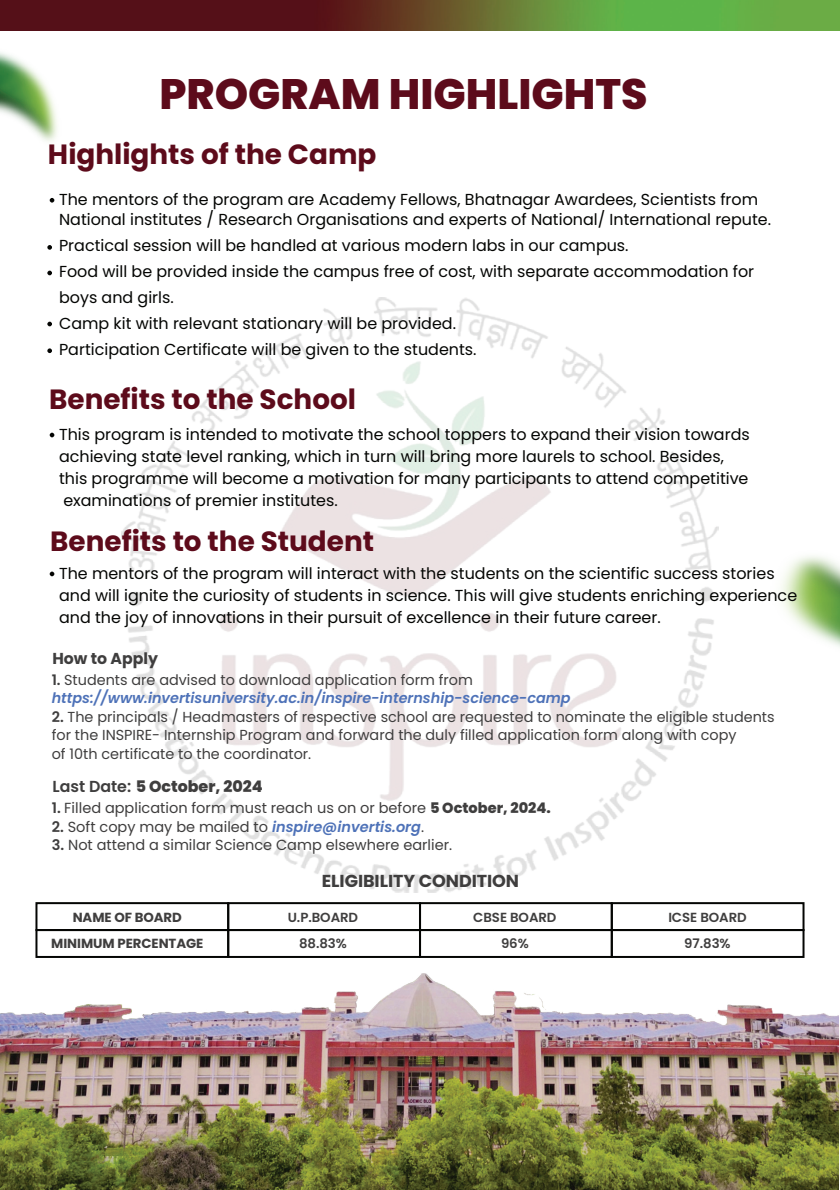
<style>
.page{position:relative;width:840px;height:1190px;background:#fff}
.page>*{position:absolute;margin:0;border:0;box-sizing:border-box;transform-origin:0 0}
.t1{font:800 42.6px "Poppins";color:#5d0b1b}
.t2{font:700 27.8px "Poppins";color:#5d0b1b}
.t3{font:700 17.4px "Poppins";letter-spacing:-.005em;color:#3f3e3e}
.t4{font:16px/22px "Poppins";color:#040503}
.t5{font:800 16px "Poppins";color:#3f3e3e}
.t6{font:700 15.8px "Poppins";color:#3f3e3e}
.t7{font:14.6px/18.4px "Poppins";color:#3f3e3e}
.t8{font:italic 600 14.6px/18.4px "Poppins";color:#4e72b8}
.t9{font:600 13.2px/25.6px "Poppins";letter-spacing:-.005em;color:#3f3e3e;text-align:center}
.t10{font:700 13.2px/25.6px "Poppins";letter-spacing:-.005em;color:#3f3e3e;text-align:center}
.s1{font-style:normal;color:#3f3e3e}
.s2{font-weight:400;font-style:normal;color:#3f3e3e}
.s3{font-weight:600}
.s4{font-weight:800}
.s5{font-weight:600;font-style:italic;color:#4e72b8}
</style>
<div class="page">
<img style="left:122px;top:297px;width:596px;height:596px">
<img style="left:0;top:0;width:840px;height:30px">
<img style="left:781px;top:556px;width:59px;height:91px">
<img style="left:0;top:52px;width:57px;height:89px">
<div style="left:35px;top:902px;width:194px;height:29px;border:2px solid #040503"></div>
<div style="left:227px;top:902px;width:194px;height:29px;border:2px solid #040503"></div>
<div style="left:419px;top:902px;width:194px;height:29px;border:2px solid #040503"></div>
<div style="left:611px;top:902px;width:194px;height:29px;border:2px solid #040503"></div>
<div style="left:35px;top:929px;width:194px;height:29px;border:2px solid #040503"></div>
<div style="left:227px;top:929px;width:194px;height:29px;border:2px solid #040503"></div>
<div style="left:419px;top:929px;width:194px;height:29px;border:2px solid #040503"></div>
<div style="left:611px;top:929px;width:194px;height:29px;border:2px solid #040503"></div>
<svg style="left:50px;top:198px;width:4px;height:5px"></svg>
<svg style="left:47px;top:245px;width:5px;height:5px"></svg>
<svg style="left:47px;top:271px;width:5px;height:4px"></svg>
<svg style="left:47px;top:322px;width:5px;height:4px"></svg>
<svg style="left:47px;top:348px;width:5px;height:5px"></svg>
<svg style="left:50px;top:433px;width:4px;height:4px"></svg>
<svg style="left:50px;top:572px;width:4px;height:4px"></svg>
<img style="left:0;top:973px;width:838px;height:217px">
<h1 class="t1" style="left:159px;top:70px;width:490px">PROGRAM HIGHLIGHTS</h1>
<h2 class="t2" style="left:48px;top:138px;width:330px">Highlights of the Camp</h2>
<p class="t4" style="left:59px;top:190px;width:714px;line-height:20px">The mentors of the program are Academy Fellows, Bhatnagar Awardees, Scientists from<br>National institutes / Research Organisations and experts of National/ International repute.</p>
<p class="t4" style="left:59px;top:233px;width:697px;line-height:26px">Practical session will be handled at various modern labs in our campus.<br>Food will be provided inside the campus free of cost, with separate accommodation for boys and girls.<br>Camp kit with relevant stationary will be provided.<br>Participation Certificate will be given to the students.</p>
<h2 class="t2" style="left:49px;top:383px;width:308px">Benefits to the School</h2>
<p class="t4" style="left:59px;top:424px;width:692px">This program is intended to motivate the school toppers to expand their vision towards achieving state level ranking, which in turn will bring more laurels to school. Besides, this programme will become a motivation for many participants to attend competitive examinations of premier institutes.</p>
<h2 class="t2" style="left:50px;top:526px;width:325px">Benefits to the Student</h2>
<p class="t4" style="left:59px;top:563px;width:740px">The mentors of the program will interact with the students on the scientific success stories and will ignite the curiosity of students in science. This will give students enriching experience and the joy of innovations in their pursuit of excellence in their future career.</p>
<p class="t6" style="left:52px;top:650px;width:107px">How to Apply</p>
<p class="t8" style="left:52px;top:670px;width:520px"><span class="s1">1.</span> <span class="s2">Students are advised to download application form from </span>https://www.invertisuniversity.ac.in/inspire-internship-science-camp</p>
<p class="t7" style="left:52px;top:707px;width:724px"><span class="s3">2.</span> The principals / Headmasters of respective school are requested to nominate the eligible students for the INSPIRE- Internship Program and forward the duly filled application form along with copy<br>of 10th certificate to the coordinator.</p>
<p class="t5" style="left:52px;top:778px;width:212px"><span class="s3">Last Date:</span> 5 October, 2024</p>
<p class="t7" style="left:52px;top:799px;width:501px"><span class="s3">1.</span> Filled application form must reach us on or before <span class="s4">5 October, 2024.</span></p>
<p class="t7" style="left:52px;top:818px;width:374px"><span class="s3">2.</span> Soft copy may be mailed to <span class="s5">inspire@invertis.org</span>.</p>
<p class="t7" style="left:52px;top:836px;width:402px"><span class="s3">3.</span> Not attend a similar Science Camp elsewhere earlier.</p>
<p class="t3" style="left:322px;top:871px;width:199px">ELIGIBILITY CONDITION</p>
<p class="t10" style="left:51px;top:905px;width:154px">NAME OF BOARD<br>MINIMUM PERCENTAGE</p>
<p class="t9" style="left:288px;top:905px;width:72px">U.P.BOARD<br>88.83%</p>
<p class="t9" style="left:473px;top:905px;width:85px">CBSE BOARD<br>96%</p>
<p class="t9" style="left:668px;top:905px;width:80px">ICSE BOARD<br>97.83%</p>
</div>
